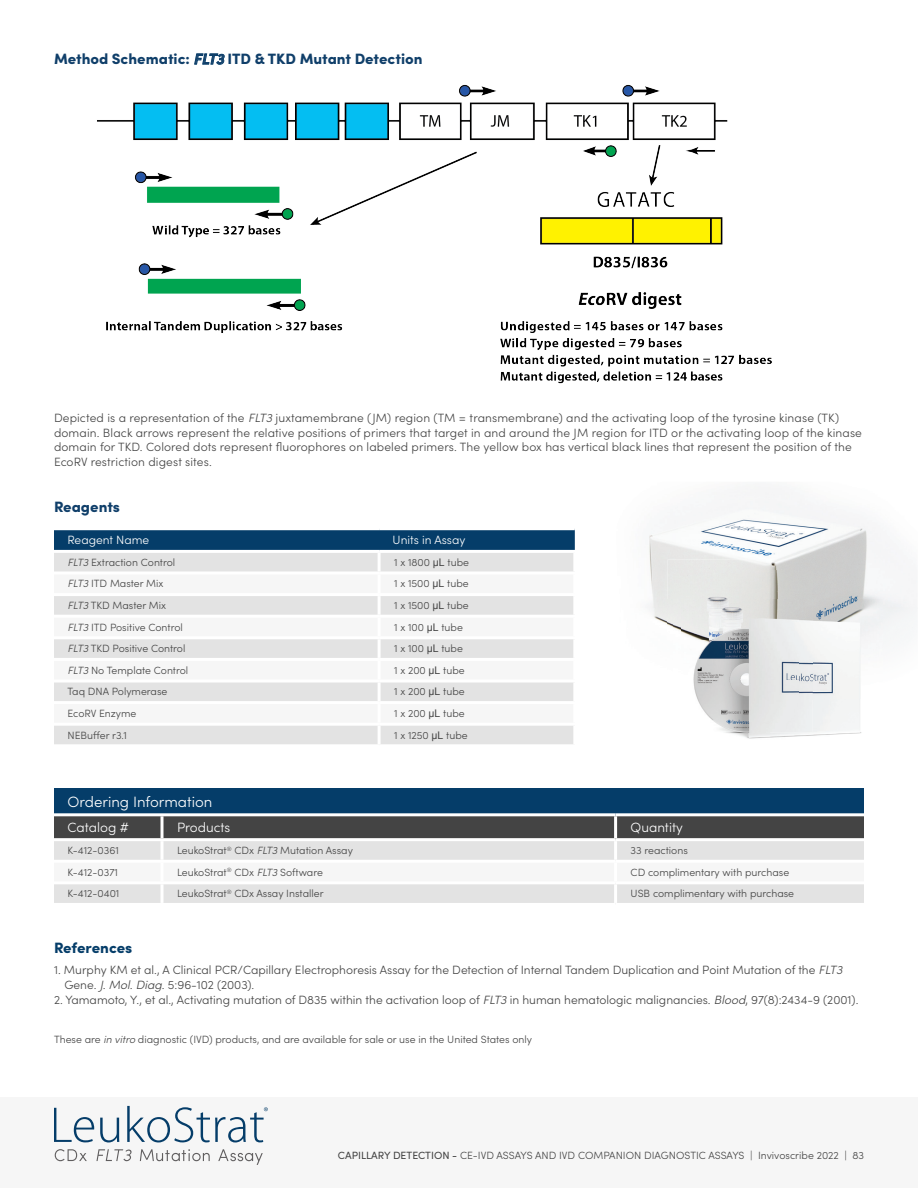
<style>
.page{position:relative;width:918px;height:1188px;background:#fff}
.page>*{position:absolute;margin:0;border:0;box-sizing:border-box;transform-origin:0 0}
.Subhead{font:900 15px "Sofia Pro";color:#103f6a}
.Table_H1{font:300 15px "Sofia Pro";color:#fff}
.Subhead-2{font:900 15px "Sofia Pro";letter-spacing:-.005em;color:#053d69}
.Table_H2{font:300 13.5px "Sofia Pro";color:#fff}
.New_Body_Text{font:300 12px/14.4px "Sofia Pro";letter-spacing:.01em;color:#444}
.Body{font:300 12px/15px "Sofia Pro";color:#444}
.Table_H3{font:300 12px "Sofia Pro";color:#fff}
.Table_body{font:300 10.5px "Sofia Pro";color:#434343}
.t1{font:300 10.5px "Sofia Pro";color:#444}
.s1{font-weight:600;font-style:italic;color:#053d69}
.s2{font-style:italic}
.s3{font-family:"Arial";font-weight:400}
.s4{font-weight:400}
</style>
<div class="page">
<div style="left:0;top:1097px;width:918px;height:91px;background:#f6f6f6"></div>
<svg style="left:54px;top:530px;width:521px;height:20px;background:#09406b"></svg>
<div style="left:54px;top:553px;width:519px;height:191px;background:#e3e3e3"></div>
<svg style="left:54px;top:574px;width:519px;height:149px;fill:#f6f6f6"></svg>
<hr style="left:378px;top:553px;width:3px;height:19px;background:#fff">
<hr style="left:378px;top:574px;width:3px;height:19px;background:#fff">
<hr style="left:378px;top:596px;width:3px;height:19px;background:#fff">
<hr style="left:378px;top:618px;width:3px;height:18px;background:#fff">
<hr style="left:378px;top:639px;width:3px;height:19px;background:#fff">
<hr style="left:378px;top:661px;width:3px;height:19px;background:#fff">
<hr style="left:378px;top:682px;width:3px;height:19px;background:#fff">
<hr style="left:378px;top:704px;width:3px;height:19px;background:#fff">
<hr style="left:378px;top:726px;width:3px;height:18px;background:#fff">
<hr style="left:54px;top:572px;width:325px;height:2px;background:#fff">
<hr style="left:379px;top:572px;width:197px;height:2px;background:#fff">
<hr style="left:54px;top:593px;width:325px;height:3px;background:#fff">
<hr style="left:379px;top:593px;width:197px;height:3px;background:#fff">
<hr style="left:54px;top:615px;width:325px;height:3px;background:#fff">
<hr style="left:379px;top:615px;width:197px;height:3px;background:#fff">
<hr style="left:54px;top:636px;width:325px;height:3px;background:#fff">
<hr style="left:379px;top:636px;width:197px;height:3px;background:#fff">
<hr style="left:54px;top:658px;width:325px;height:3px;background:#fff">
<hr style="left:379px;top:658px;width:197px;height:3px;background:#fff">
<hr style="left:54px;top:680px;width:325px;height:2px;background:#fff">
<hr style="left:379px;top:680px;width:197px;height:2px;background:#fff">
<hr style="left:54px;top:701px;width:325px;height:3px;background:#fff">
<hr style="left:379px;top:701px;width:197px;height:3px;background:#fff">
<hr style="left:54px;top:723px;width:325px;height:3px;background:#fff">
<hr style="left:379px;top:723px;width:197px;height:3px;background:#fff">
<div style="left:54px;top:788px;width:810px;height:27px;background:#053d69"></div>
<div style="left:54px;top:816px;width:810px;height:22px;background:#444"></div>
<div style="left:54px;top:841px;width:810px;height:62px;background:#e3e3e3"></div>
<div style="left:54px;top:863px;width:810px;height:18px;background:#f6f6f6"></div>
<hr style="left:54px;top:813px;width:108px;height:3px;background:#fff">
<hr style="left:162px;top:813px;width:454px;height:3px;background:#fff">
<hr style="left:616px;top:813px;width:248px;height:3px;background:#fff">
<hr style="left:614px;top:816px;width:3px;height:22px;background:#fff">
<hr style="left:160px;top:841px;width:4px;height:19px;background:#f5f5f5">
<hr style="left:614px;top:841px;width:3px;height:19px;background:#fff">
<hr style="left:160px;top:863px;width:4px;height:18px;background:#fff">
<hr style="left:614px;top:863px;width:3px;height:18px;background:#fff">
<hr style="left:160px;top:884px;width:4px;height:19px;background:#f5f5f5">
<hr style="left:614px;top:884px;width:3px;height:19px;background:#fff">
<hr style="left:54px;top:860px;width:108px;height:3px;background:#fff">
<hr style="left:162px;top:860px;width:454px;height:3px;background:#fff">
<hr style="left:616px;top:860px;width:248px;height:3px;background:#fff">
<hr style="left:54px;top:881px;width:108px;height:3px;background:#fff">
<hr style="left:162px;top:881px;width:454px;height:3px;background:#fff">
<hr style="left:616px;top:881px;width:248px;height:3px;background:#fff">
<svg style="left:160px;top:816px;width:4px;height:22px"></svg>
<img style="left:97px;top:85px;width:675px;height:299px">
<img style="left:646px;top:492px;width:271px;height:116px">
<img style="left:651px;top:608px;width:17px;height:17px">
<img style="left:668px;top:560px;width:87px;height:39px">
<img style="left:755px;top:560px;width:44px;height:10px">
<img style="left:668px;top:599px;width:131px;height:100px">
<img style="left:682px;top:570px;width:131px;height:29px">
<img style="left:813px;top:599px;width:70px;height:100px">
<img style="left:697px;top:699px;width:165px;height:40px">
<img style="left:799px;top:599px;width:14px;height:89px">
<img style="left:697px;top:722px;width:72px;height:10px">
<div style="left:769px;top:688px;width:44px;height:44px;background:#eaebec"></div>
<svg style="left:54px;top:1108px;width:40px;height:34px"></svg>
<svg style="left:100px;top:1118px;width:19px;height:24px"></svg>
<svg style="left:127px;top:1106px;width:141px;height:36px"></svg>
<svg style="left:55px;top:1149px;width:32px;height:12px"></svg>
<svg style="left:96px;top:1149px;width:36px;height:12px"></svg>
<svg style="left:140px;top:1149px;width:70px;height:12px"></svg>
<svg style="left:218px;top:1149px;width:45px;height:16px"></svg>
<p class="Subhead" style="left:54px;top:47px;width:370px">Method Schematic: <span class="s1">FLT3</span> ITD &amp; TKD Mutant Detection</p>
<p class="New_Body_Text" style="left:54px;top:410px;width:810px">Depicted is a representation of the <span class="s2">FLT3</span> juxtamembrane (JM) region (TM = transmembrane) and the activating loop of the tyrosine kinase (TK) domain. Black arrows represent the relative positions of primers that target in and around the JM region for ITD or the activating loop of the kinase domain for TKD. Colored dots represent fluorophores on labeled primers. The yellow box has vertical black lines that represent the position of the EcoRV restriction digest sites.</p>
<p class="Subhead" style="left:54px;top:495px;width:68px">Reagents</p>
<p class="Table_H3" style="left:68px;top:532px;width:83px">Reagent Name</p>
<p class="Table_H3" style="left:393px;top:532px;width:74px">Units in Assay</p>
<p class="Table_body" style="left:68px;top:555px;width:109px"><span class="s2">FLT3</span> Extraction Control</p>
<p class="Table_body" style="left:394px;top:555px;width:76px">1 x 1800 <span class="s3">μL</span> tube</p>
<p class="Table_body" style="left:68px;top:576px;width:97px"><span class="s2">FLT3</span> ITD Master Mix</p>
<p class="Table_body" style="left:394px;top:576px;width:76px">1 x 1500 <span class="s3">μL</span> tube</p>
<p class="Table_body" style="left:68px;top:598px;width:100px"><span class="s2">FLT3</span> TKD Master Mix</p>
<p class="Table_body" style="left:394px;top:598px;width:76px">1 x 1500 <span class="s3">μL</span> tube</p>
<p class="Table_body" style="left:68px;top:619px;width:117px"><span class="s2">FLT3</span> ITD Positive Control</p>
<p class="Table_body" style="left:394px;top:619px;width:70px">1 x 100 <span class="s3">μL</span> tube</p>
<p class="Table_body" style="left:68px;top:641px;width:119px"><span class="s2">FLT3</span> TKD Positive Control</p>
<p class="Table_body" style="left:394px;top:641px;width:70px">1 x 100 <span class="s3">μL</span> tube</p>
<p class="Table_body" style="left:68px;top:663px;width:122px"><span class="s2">FLT3</span> No Template Control</p>
<p class="Table_body" style="left:394px;top:663px;width:72px">1 x 200 <span class="s3">μL</span> tube</p>
<p class="Table_body" style="left:68px;top:684px;width:101px">Taq DNA Polymerase</p>
<p class="Table_body" style="left:394px;top:684px;width:72px">1 x 200 <span class="s3">μL</span> tube</p>
<p class="Table_body" style="left:68px;top:706px;width:71px">EcoRV Enzyme</p>
<p class="Table_body" style="left:394px;top:706px;width:72px">1 x 200 <span class="s3">μL</span> tube</p>
<p class="Table_body" style="left:68px;top:727px;width:61px">NEBuffer r3.1</p>
<p class="Table_body" style="left:394px;top:727px;width:75px">1 x 1250 <span class="s3">μL</span> tube</p>
<p class="Table_H1" style="left:68px;top:791px;width:146px">Ordering Information</p>
<p class="Table_H2" style="left:68px;top:818px;width:63px">Catalog #</p>
<p class="Table_H2" style="left:177px;top:818px;width:55px">Products</p>
<p class="Table_H2" style="left:631px;top:818px;width:54px">Quantity</p>
<p class="Table_body" style="left:68px;top:843px;width:53px">K-412-0361</p>
<p class="Table_body" style="left:177px;top:843px;width:177px">LeukoStrat<sup>®</sup> CDx <span class="s2">FLT3</span> Mutation Assay</p>
<p class="Table_body" style="left:631px;top:843px;width:59px">33 reactions</p>
<p class="Table_body" style="left:68px;top:864px;width:52px">K-412-0371</p>
<p class="Table_body" style="left:177px;top:864px;width:147px">LeukoStrat<sup>®</sup> CDx <span class="s2">FLT3</span> Software</p>
<p class="Table_body" style="left:631px;top:864px;width:160px">CD complimentary with purchase</p>
<p class="Table_body" style="left:68px;top:886px;width:53px">K-412-0401</p>
<p class="Table_body" style="left:177px;top:886px;width:148px">LeukoStrat<sup>®</sup> CDx Assay Installer</p>
<p class="Table_body" style="left:631px;top:886px;width:165px">USB complimentary with purchase</p>
<p class="Subhead-2" style="left:54px;top:936px;width:80px">References</p>
<p class="Body" style="left:64px;top:962px;width:779px;text-indent:-10px">1. Murphy KM et al., A Clinical PCR/Capillary Electrophoresis Assay for the Detection of Internal Tandem Duplication and Point Mutation of the <span class="s2">FLT3<br></span>Gene. <span class="s2">J. Mol. Diag</span>. 5:96-102 (2003).</p>
<p class="Body" style="left:54px;top:992px;width:806px">2. Yamamoto, Y., et al., Activating mutation of D835 within the activation loop of <span class="s2">FLT3</span> in human hematologic malignancies. <span class="s2">Blood</span>, 97(8):2434-9 (2001).</p>
<p class="t1" style="left:54px;top:1032px;width:480px">These are <span class="s2">in vitro</span> diagnostic (IVD) products, and are available for sale or use in the United States only</p>
<p class="Table_body" style="left:338px;top:1148px;width:528px"><span class="s4">CAPILLARY DETECTION -</span> CE-IVD ASSAYS AND IVD COMPANION DIAGNOSTIC ASSAYS | Invivoscribe 2022 | 83</p>
</div>
